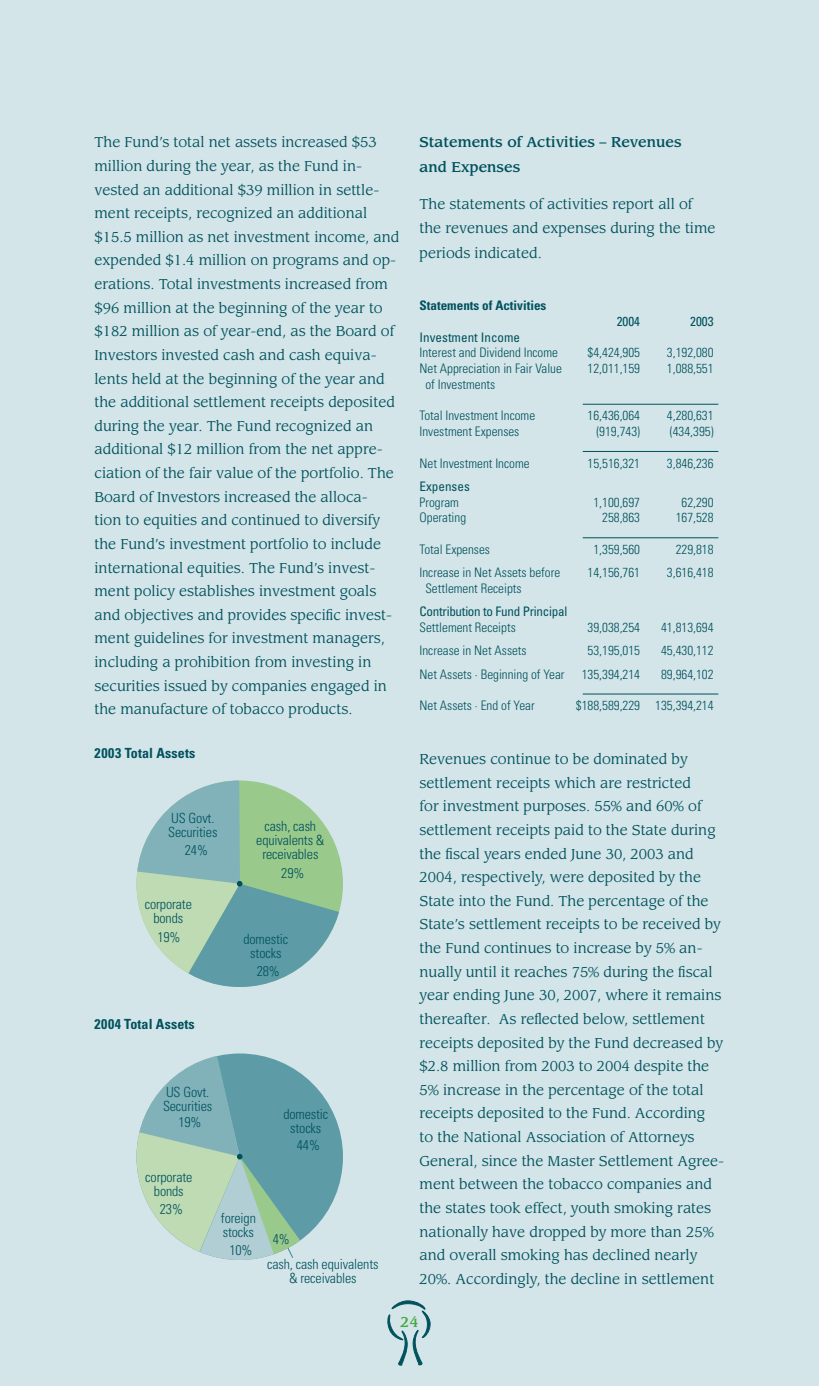
<style>
.page{position:relative;width:819px;height:1386px;background:#d4e5e9}
.page>*{position:absolute;margin:0;border:0;box-sizing:border-box;transform-origin:0 0}
.t1{font:14px/23.6px "Leawood";color:#00525d}
.t2{font:300 condensed 14px/14px "Univers LT";letter-spacing:-.01em;color:#00525d;text-align:center}
.t3{font:500 14px/24.5px "Leawood";color:#00525d}
.t4{font:700 condensed 14px "Univers LT";letter-spacing:.01em;color:#00525d}
.t5{font:500 14px "Leawood";color:#44aa42}
.t6{font:300 condensed 13.12px "Univers LT";color:#00525d}
.t7{font:condensed 13.12px "Univers LT";color:#00525d}
.t8{font:condensed 13.12px "Univers LT";letter-spacing:-.02em;color:#00525d}
.t9{font:700 condensed 13.12px "Univers LT";color:#00525d}
</style>
<div class="page">
<svg style="left:387px;top:1300px;width:43px;height:66px"></svg>
<hr style="left:583px;top:404px;width:135px;height:1px;background:#00525d">
<hr style="left:583px;top:451px;width:135px;height:1px;background:#00525d">
<hr style="left:583px;top:537px;width:135px;height:1px;background:#00525d">
<hr style="left:583px;top:694px;width:135px;height:1px;background:#00525d">
<div style="left:136px;top:1053px;width:207px;height:207px;background:#5d9ca6;border-radius:50%"></div>
<svg style="left:136px;top:1053px;width:176px;height:207px"></svg>
<svg style="left:136px;top:780px;width:207px;height:207px"></svg>
<p class="t1" style="left:94px;top:131px;width:306px">The Fund’s total net assets increased $53 million during the year, as the Fund in&shy;vested an additional $39 million in settle&shy;ment receipts, recognized an additional $15.5 million as net investment income, and expended $1.4 million on programs and op&shy;erations. Total investments increased from $96 million at the beginning of the year to $182 million as of year-end, as the Board of Investors invested cash and cash equiva&shy;lents held at the beginning of the year and the additional settlement receipts deposited during the year. The Fund recognized an additional $12 million from the net appre&shy;ciation of the fair value of the portfolio. The Board of Investors increased the alloca-<br>tion to equities and continued to diversify the Fund’s investment portfolio to include international equities. The Fund’s invest&shy;ment policy establishes investment goals and objectives and provides specific invest&shy;ment guidelines for investment managers, including a prohibition from investing in securities issued by companies engaged in the manufacture of tobacco products.</p>
<p class="t4" style="left:94px;top:744px;width:102px">2003 Total Assets</p>
<p class="t2" style="left:168px;top:811px;width:51px;text-align:left">US Govt.<br>Securities</p>
<p class="t2" style="left:256px;top:819px;width:70px">cash, cash equivalents &amp; receivables</p>
<p class="t2" style="left:185px;top:844px;width:25px">24%</p>
<p class="t2" style="left:145px;top:897px;width:49px">corporate bonds</p>
<p class="t2" style="left:157px;top:930px;width:25px">19%</p>
<p class="t4" style="left:94px;top:1016px;width:102px">2004 Total Assets</p>
<p class="t2" style="left:281px;top:866px;width:25px">29%</p>
<p class="t2" style="left:243px;top:933px;width:46px">domestic stocks</p>
<p class="t2" style="left:257px;top:964px;width:25px">28%</p>
<p class="t2" style="left:163px;top:1085px;width:51px;text-align:left">US Govt.<br>Securities</p>
<p class="t2" style="left:178px;top:1116px;width:25px">19%</p>
<p class="t2" style="left:145px;top:1170px;width:49px">corporate bonds</p>
<p class="t2" style="left:160px;top:1202px;width:25px">23%</p>
<p class="t2" style="left:221px;top:1211px;width:36px;text-align:left">foreign stocks</p>
<p class="t2" style="left:229px;top:1243px;width:25px">10%</p>
<p class="t2" style="left:283px;top:1107px;width:46px">domestic stocks</p>
<p class="t2" style="left:297px;top:1138px;width:25px">44%</p>
<p class="t2" style="left:273px;top:1232px;width:18px">4%</p>
<p class="t2" style="left:267px;top:1257px;width:113px">cash, cash equivalents &amp; receivables</p>
<p class="t3" style="left:420px;top:130px;width:264px">Statements of Activities – Revenues and Expenses</p>
<p class="t1" style="left:420px;top:192px;width:298px;line-height:24.5px">The statements of activities report all of the revenues and expenses during the time periods indicated.</p>
<p class="t9" style="left:420px;top:297px;width:128px">Statements of Activities</p>
<p class="t7" style="left:617px;top:313px;width:25px">2004</p>
<p class="t7" style="left:690px;top:313px;width:25px">2003</p>
<p class="t7" style="left:420px;top:329px;width:102px">Investment Income</p>
<p class="t6" style="left:420px;top:345px;width:140px">Interest and Dividend Income</p>
<p class="t6" style="left:588px;top:345px;width:54px">$4,424,905</p>
<p class="t6" style="left:667px;top:345px;width:48px">3,192,080</p>
<p class="t6" style="left:420px;top:361px;width:144px">Net Appreciation in Fair Value</p>
<p class="t6" style="left:588px;top:361px;width:54px">12,011,159</p>
<p class="t6" style="left:667px;top:361px;width:48px">1,088,551</p>
<p class="t6" style="left:425px;top:376px;width:71px">of Investments</p>
<p class="t6" style="left:420px;top:408px;width:117px">Total Investment Income</p>
<p class="t6" style="left:588px;top:408px;width:54px">16,436,064</p>
<p class="t6" style="left:667px;top:408px;width:48px">4,280,631</p>
<p class="t6" style="left:420px;top:424px;width:101px">Investment Expenses</p>
<p class="t6" style="left:596px;top:424px;width:45px">(919,743)</p>
<p class="t6" style="left:670px;top:424px;width:45px">(434,395)</p>
<p class="t6" style="left:420px;top:455px;width:112px">Net Investment Income</p>
<p class="t6" style="left:588px;top:455px;width:54px">15,516,321</p>
<p class="t6" style="left:667px;top:455px;width:48px">3,846,236</p>
<p class="t7" style="left:420px;top:478px;width:52px">Expenses</p>
<p class="t6" style="left:420px;top:494px;width:41px">Program</p>
<p class="t6" style="left:593px;top:494px;width:48px">1,100,697</p>
<p class="t6" style="left:682px;top:494px;width:34px">62,290</p>
<p class="t6" style="left:420px;top:510px;width:48px">Operating</p>
<p class="t6" style="left:602px;top:510px;width:39px">258,863</p>
<p class="t6" style="left:676px;top:510px;width:39px">167,528</p>
<p class="t6" style="left:420px;top:541px;width:72px">Total Expenses</p>
<p class="t6" style="left:593px;top:541px;width:48px">1,359,560</p>
<p class="t6" style="left:676px;top:541px;width:39px">229,818</p>
<p class="t6" style="left:420px;top:565px;width:142px">Increase in Net Assets before</p>
<p class="t6" style="left:588px;top:565px;width:54px">14,156,761</p>
<p class="t6" style="left:667px;top:565px;width:48px">3,616,418</p>
<p class="t6" style="left:425px;top:581px;width:98px">Settlement Receipts</p>
<p class="t8" style="left:420px;top:603px;width:149px">Contribution to Fund Principal</p>
<p class="t6" style="left:420px;top:620px;width:98px">Settlement Receipts</p>
<p class="t6" style="left:588px;top:620px;width:54px">39,038,254</p>
<p class="t6" style="left:661px;top:620px;width:54px">41,813,694</p>
<p class="t6" style="left:420px;top:643px;width:109px">Increase in Net Assets</p>
<p class="t6" style="left:588px;top:643px;width:54px">53,195,015</p>
<p class="t6" style="left:661px;top:643px;width:54px">45,430,112</p>
<p class="t6" style="left:420px;top:666px;width:147px">Net Assets · Beginning of Year</p>
<p class="t6" style="left:582px;top:666px;width:60px">135,394,214</p>
<p class="t6" style="left:661px;top:666px;width:54px">89,964,102</p>
<p class="t6" style="left:420px;top:698px;width:117px">Net Assets · End of Year</p>
<p class="t6" style="left:576px;top:698px;width:139px">$188,589,229 135,394,214</p>
<p class="t1" style="left:420px;top:748px;width:306px">Revenues continue to be dominated by settlement receipts which are restricted<br>for investment purposes. 55% and 60% of settlement receipts paid to the State during the fiscal years ended June 30, 2003 and 2004, respectively, were deposited by the State into the Fund. The percentage of the State’s settlement receipts to be received by the Fund continues to increase by 5% an&shy;nually until it reaches 75% during the fiscal year ending June 30, 2007, where it remains thereafter. As reflected below, settlement receipts deposited by the Fund decreased by $2.8 million from 2003 to 2004 despite the 5% increase in the percentage of the total receipts deposited to the Fund. According<br>to the National Association of Attorneys General, since the Master Settlement Agree&shy;ment between the tobacco companies and the states took effect, youth smoking rates nationally have dropped by more than 25% and overall smoking has declined nearly 20%. Accordingly, the decline in settlement</p>
<p class="t5" style="left:400px;top:1313px;width:20px">24</p>
</div>
